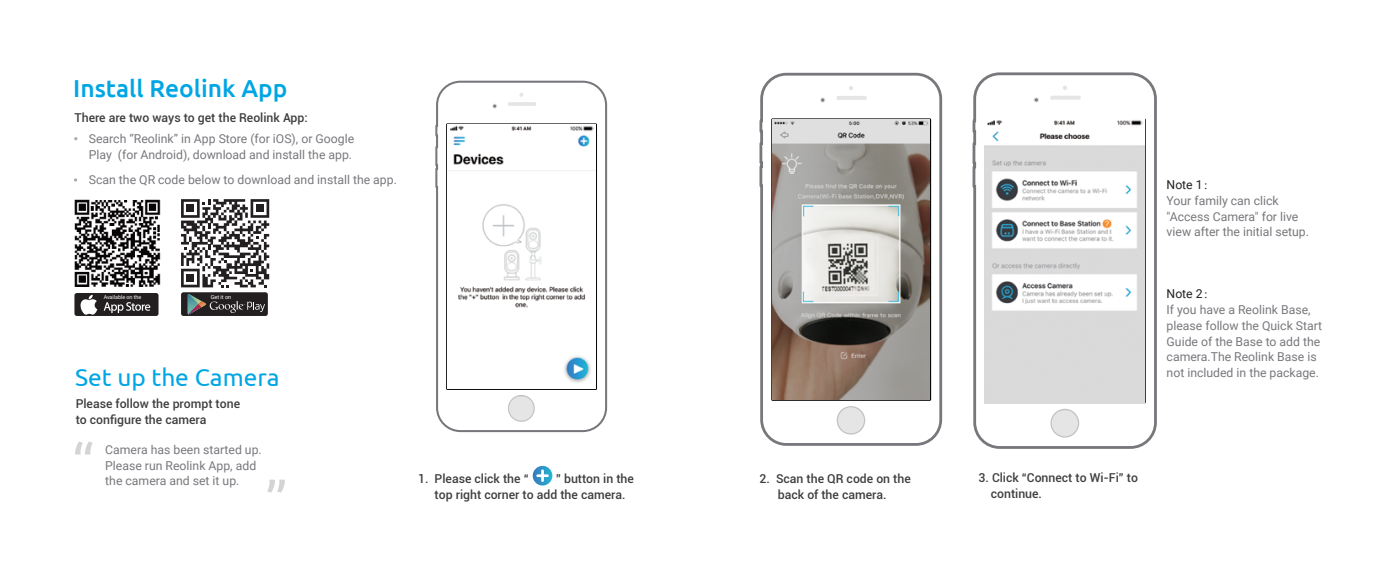
<style>
.page{position:relative;width:1399px;height:576px;background:#fff}
.page>*{position:absolute;margin:0;border:0;box-sizing:border-box;transform-origin:0 0}
.t1{font:500 24.5px "Ubuntu";color:#00a6e4}
.t2{font:24.5px "Ubuntu";color:#00a6e4}
.t3{font:12.25px/15.8px "Roboto";color:#77787c}
.t4{font:500 12.25px/15.8px "Roboto";color:#3e3e3f}
.t5{font:5.6px "Roboto";color:#fff}
.t6{font:5.42px "Roboto";color:#fff}
.s1{color:#231f20}
.s2{font-family:"Adobe Song Std";font-weight:300;color:#231f20}
</style>
<div class="page">
<div style="left:74px;top:293px;width:85px;height:23px;background:#231f20;border-radius:2px"></div>
<svg style="left:81px;top:294px;width:16px;height:21px"></svg>
<svg style="left:104px;top:302px;width:46px;height:11px"></svg>
<div style="left:181px;top:292px;width:87px;height:24px;background:#231f20;border-radius:2px"></div>
<svg style="left:188px;top:294px;width:77px;height:20px"></svg>
<img style="left:74px;top:199px;width:87px;height:88px">
<svg style="left:181px;top:199px;width:88px;height:88px"></svg>
<div style="left:186px;top:204px;width:8px;height:8px;background:#231f20"></div>
<div style="left:256px;top:204px;width:8px;height:8px;background:#231f20"></div>
<div style="left:186px;top:274px;width:8px;height:8px;background:#231f20"></div>
<svg style="left:75px;top:441px;width:18px;height:13px"></svg>
<svg style="left:267px;top:479px;width:18px;height:13px"></svg>
<svg style="left:435px;top:80px;width:173px;height:353px"></svg>
<img style="left:508px;top:102px;width:28px;height:4px">
<img style="left:446px;top:123px;width:151px;height:267px">
<svg style="left:492px;top:103px;width:5px;height:6px"></svg>
<svg style="left:519px;top:93px;width:4px;height:4px"></svg>
<img style="left:508px;top:395px;width:27px;height:26px;border-radius:13px">
<img style="left:509px;top:396px;width:25px;height:24px;border-radius:12px">
<img style="left:447px;top:124px;width:148px;height:264px">
<svg style="left:533px;top:465px;width:19px;height:20px"></svg>
<svg style="left:759px;top:72px;width:184px;height:374px"></svg>
<img style="left:836px;top:96px;width:31px;height:4px">
<svg style="left:820px;top:97px;width:5px;height:6px"></svg>
<svg style="left:849px;top:86px;width:4px;height:4px"></svg>
<img style="left:837px;top:406px;width:28px;height:28px;border-radius:14px">
<img style="left:838px;top:407px;width:26px;height:26px;border-radius:13px">
<img style="left:772px;top:119px;width:158px;height:280px">
<div style="left:791px;top:119px;width:33px;height:8px;background:#dfdfdf"></div>
<svg style="left:972px;top:72px;width:185px;height:377px"></svg>
<img style="left:1050px;top:96px;width:31px;height:3px">
<svg style="left:1034px;top:97px;width:5px;height:6px"></svg>
<svg style="left:1063px;top:86px;width:4px;height:4px"></svg>
<img style="left:1050px;top:408px;width:29px;height:29px;border-radius:14px">
<img style="left:1052px;top:410px;width:26px;height:26px;border-radius:13px">
<img style="left:984px;top:118px;width:161px;height:285px">
<h1 class="t1" style="left:73px;top:72px;width:216px">Install Reolink App</h1>
<p class="t4" style="left:75px;top:110px;width:235px">There are two ways to get the Reolink App:</p>
<p class="t3" style="left:89px;top:131px;width:267px">Search “Reolink” in App Store (for iOS), or Google<br>Play (for Android), download and install the app.</p>
<p class="t3" style="left:89px;top:171px;width:310px">Scan the QR code below to download and install the app.</p>
<p class="t6" style="left:104px;top:293px;width:39px">Available on the</p>
<p class="t5" style="left:211px;top:293px;width:22px">Get it on</p>
<h1 class="t2" style="left:75px;top:362px;width:206px">Set up the Camera</h1>
<p class="t4" style="left:76px;top:395px;width:166px">Please follow the prompt tone to configure the camera</p>
<p class="t3" style="left:105px;top:441px;width:158px">Camera has been started up.<br>Please run Reolink App, add the camera and set it up.</p>
<p class="t4" style="left:435px;top:470px;width:201px;text-indent:121px">” button in the top right corner to add the camera.</p>
<p class="t4" style="left:435px;top:470px;width:96px">Please click the “</p>
<p class="t4" style="left:418px;top:470px;width:12px">1.</p>
<p class="t3" style="left:1167px;top:176px;width:144px"><span class="s1">Note 1</span><span class="s2">：<br></span>Your family can click "Access Camera" for live view after the initial setup.</p>
<p class="t3" style="left:1167px;top:285px;width:157px"><span class="s1">Note 2</span><span class="s2">：<br></span>If you have a Reolink Base, please follow the Quick Start<br>Guide of the Base to add the camera.The Reolink Base is not included in the package.</p>
<p class="t4" style="left:760px;top:470px;width:153px;text-align:center">2. Scan the QR code on the back of the camera.</p>
<p class="t4" style="left:991px;top:469px;width:149px;text-indent:-12px">3. Click “Connect to Wi-Fi” to continue.</p>
</div>
